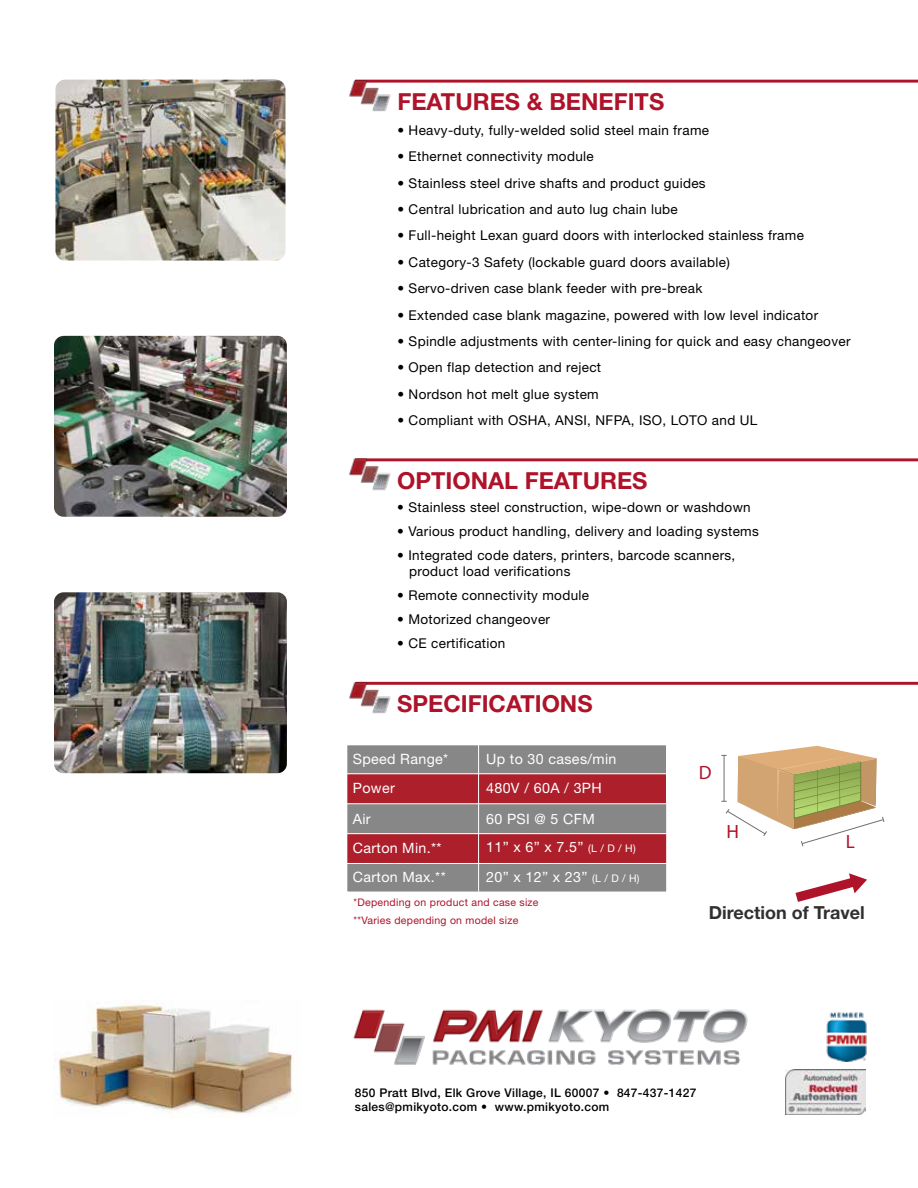
<style>
.page{position:relative;width:918px;height:1188px;background:#fff}
.page>*{position:absolute;margin:0;border:0;box-sizing:border-box;transform-origin:0 0}
.t1{font:700 23.55px "Helvetica Neue LT Std";color:#ae132a}
.t2{font:19.35px "Myriad Pro";color:#ae132a}
.t3{font:700 18px "Helvetica Neue LT Std";color:#31302f}
.t4{font:14.25px/29.1px "Helvetica Neue LT Std";letter-spacing:.025em;color:#fff}
.t5{font:13.5px/16.5px "Helvetica Neue LT Std";letter-spacing:.025em;color:#000}
.t6{font:500 12px/14.4px "Helvetica Neue LT Std";letter-spacing:.025em;color:#000}
.t7{font:10.5px/18px "Helvetica Neue LT Std";letter-spacing:.025em;color:#ae132a}
.s1{font-size:10.5px}
</style>
<div class="page">
<hr style="left:355px;top:458px;width:563px;height:3px;background:#ae132a">
<hr style="left:355px;top:682px;width:563px;height:3px;background:#ae132a">
<hr style="left:355px;top:80px;width:563px;height:3px;background:#ae132a">
<img style="left:786px;top:1069px;width:80px;height:45px">
<img style="left:826px;top:1013px;width:41px;height:49px">
<img style="left:353px;top:1009px;width:395px;height:56px">
<img style="left:55px;top:80px;width:230px;height:181px">
<img style="left:54px;top:336px;width:233px;height:181px">
<img style="left:54px;top:592px;width:233px;height:181px">
<img style="left:349px;top:79px;width:43px;height:33px">
<img style="left:349px;top:458px;width:43px;height:33px">
<img style="left:349px;top:681px;width:43px;height:33px">
<img style="left:53px;top:1000px;width:241px;height:117px">
<svg style="left:721px;top:746px;width:164px;height:101px"></svg>
<div style="left:347px;top:834px;width:319px;height:29px;background:#ad1f2b"></div>
<div style="left:347px;top:774px;width:319px;height:30px;background:#ad1f2b"></div>
<div style="left:347px;top:864px;width:320px;height:28px;background:#888787"></div>
<div style="left:347px;top:804px;width:320px;height:30px;background:#888787"></div>
<div style="left:347px;top:745px;width:319px;height:28px;background:#888787"></div>
<div style="left:346px;top:744px;width:321px;height:149px;border:1px solid #fff"></div>
<hr style="left:346px;top:773px;width:323px;height:1px;background:#fff">
<hr style="left:347px;top:833px;width:321px;height:1px;background:#fff">
<hr style="left:347px;top:803px;width:323px;height:1px;background:#fff">
<hr style="left:347px;top:863px;width:320px;height:1px;background:#fff">
<hr style="left:478px;top:745px;width:1px;height:147px;background:#fff">
<svg style="left:796px;top:873px;width:71px;height:29px"></svg>
<h1 class="t1" style="left:397px;top:87px;width:268px">FEATURES &amp; BENEFITS</h1>
<p class="t5" style="left:397px;top:121px;width:313px">• Heavy-duty, fully-welded solid steel main frame</p>
<p class="t5" style="left:397px;top:148px;width:198px">• Ethernet connectivity module</p>
<p class="t5" style="left:397px;top:174px;width:310px">• Stainless steel drive shafts and product guides</p>
<p class="t5" style="left:397px;top:201px;width:282px">• Central lubrication and auto lug chain lube</p>
<p class="t5" style="left:397px;top:227px;width:408px">• Full-height Lexan guard doors with interlocked stainless frame</p>
<p class="t5" style="left:397px;top:253px;width:334px">• Category-3 Safety (lockable guard doors available)</p>
<p class="t5" style="left:397px;top:280px;width:307px">• Servo-driven case blank feeder with pre-break</p>
<p class="t5" style="left:397px;top:306px;width:422px">• Extended case blank magazine, powered with low level indicator</p>
<p class="t5" style="left:397px;top:333px;width:455px">• Spindle adjustments with center-lining for quick and easy changeover</p>
<p class="t5" style="left:397px;top:359px;width:205px">• Open flap detection and reject</p>
<p class="t5" style="left:397px;top:386px;width:203px">• Nordson hot melt glue system</p>
<p class="t5" style="left:397px;top:412px;width:361px">• Compliant with OSHA, ANSI, NFPA, ISO, LOTO and UL</p>
<h1 class="t1" style="left:397px;top:466px;width:252px">OPTIONAL FEATURES</h1>
<p class="t5" style="left:397px;top:499px;width:355px">• Stainless steel construction, wipe-down or washdown</p>
<p class="t5" style="left:397px;top:523px;width:363px">• Various product handling, delivery and loading systems</p>
<p class="t5" style="left:409px;top:547px;width:328px;text-indent:-12px">• Integrated code daters, printers, barcode scanners, product load verifications</p>
<p class="t5" style="left:397px;top:587px;width:193px">• Remote connectivity module</p>
<p class="t5" style="left:397px;top:611px;width:154px">• Motorized changeover</p>
<p class="t5" style="left:397px;top:635px;width:110px">• CE certification</p>
<h1 class="t1" style="left:397px;top:689px;width:197px">SPECIFICATIONS</h1>
<p class="t4" style="left:353px;top:744px;width:97px">Speed Range*<br>Power</p>
<p class="t4" style="left:353px;top:804px;width:94px">Air<br>Carton Min.**<br>Carton Max.**</p>
<p class="t4" style="left:486px;top:744px;width:132px">Up to 30 cases/min<br>480V / 60A / 3PH</p>
<p class="t4" style="left:486px;top:804px;width:151px;line-height:28.5px">60 PSI @ 5 CFM<br>11” x 6” x 7.5” <span class="s1">(L / D / H)</span></p>
<p class="t4" style="left:486px;top:863px;width:155px">20” x 12” x 23” <span class="s1">(L / D / H)</span></p>
<p class="t7" style="left:354px;top:893px;width:186px">*Depending on product and case size **Varies depending on model size</p>
<h2 class="t2" style="left:699px;top:760px;width:14px">D</h2>
<h2 class="t2" style="left:727px;top:819px;width:14px">H</h2>
<h2 class="t2" style="left:846px;top:830px;width:11px">L</h2>
<h3 class="t3" style="left:709px;top:901px;width:157px">Direction of Travel</h3>
<p class="t6" style="left:355px;top:1085px;width:343px">850 Pratt Blvd, Elk Grove Village, IL 60007 • 847-437-1427 sales@pmikyoto.com • www.pmikyoto.com</p>
</div>
